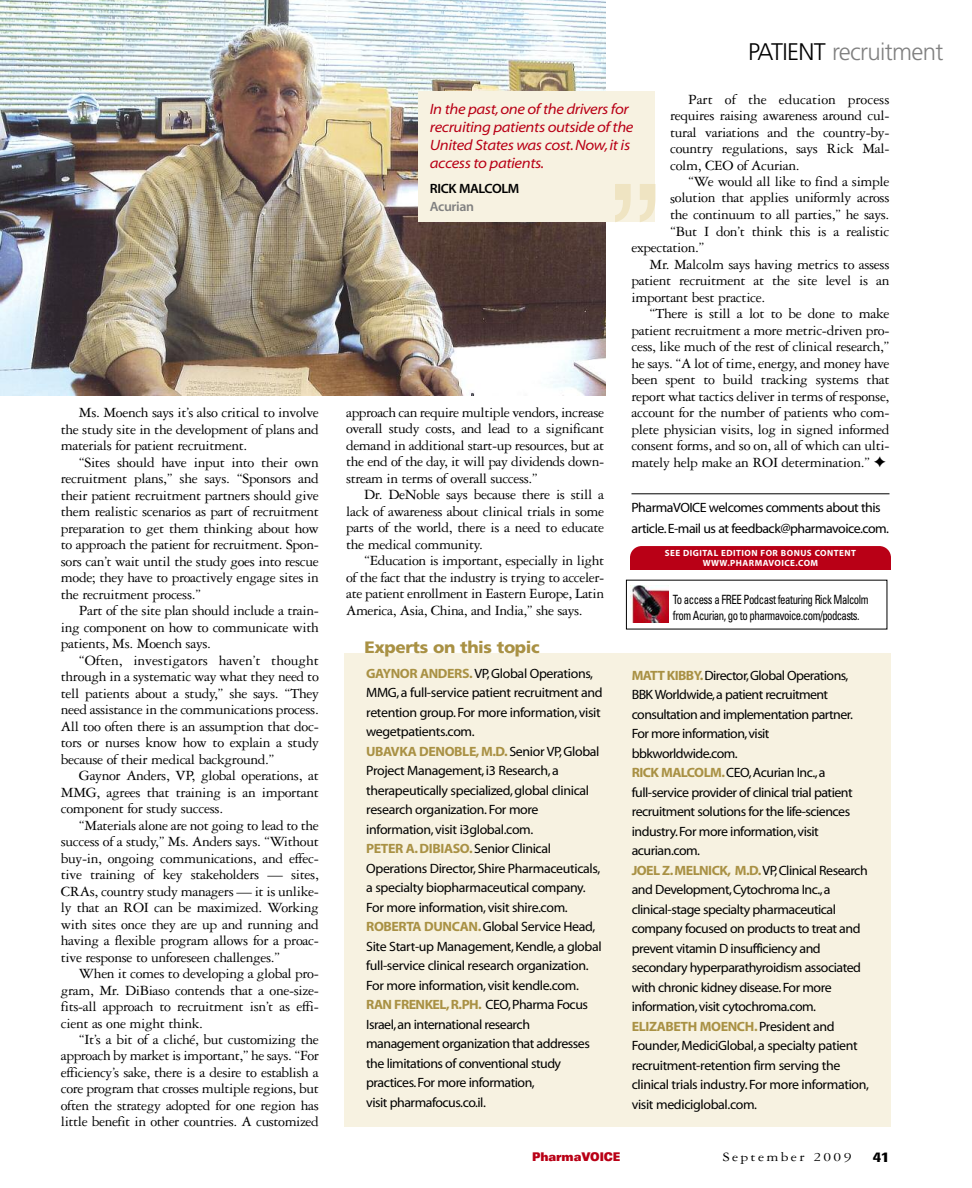
<style>
.page{position:relative;width:972px;height:1188px;background:#fff}
.page>*{position:absolute;margin:0;border:0;box-sizing:border-box;transform-origin:0 0}
.t1{font:150px "Helvetica";color:#efe4c2}
.t2{font:300 24px "Frutiger";letter-spacing:-.03em;color:#808080}
.t3{font:900 16.5px "Frutiger";letter-spacing:-.025em;color:#a99144}
.t4{font:15px/16.5px "Garamond Three";letter-spacing:-.025em;color:#000;text-align:justify}
.t5{font:15px/18px "Myriad MM It.215.wt.700.wd";letter-spacing:-.025em;color:#b90016}
.t6{font:13.5px/19.5px "Myriad MM.400.wt.600.wd";letter-spacing:-.035em;color:#000}
.t7{font:13.5px "Myriad MM.700.wt.600.wd";letter-spacing:-.03em;color:#a99144}
.t8{font:13.5px "Garamond Three";letter-spacing:.15em;color:#000;scale:1.15 1}
.t9{font:13.5px "Myriad MM.565.wt.600.wd";letter-spacing:-.025em;color:#000}
.t10{font:13.5px "Myriad MM.565.wt.600.wd";letter-spacing:-.025em;color:#808080}
.t11{font:700 condensed 13.5px "Univers";color:#000;scale:1.4 1}
.t12{font:condensed 12.75px/16.5px "Univers";letter-spacing:-.045em;color:#000;scale:.85 1}
.t13{font:900 expanded 12px "Univers";letter-spacing:-.015em;color:#b90016;scale:.75 1}
.t14{font:9px/10.4px "Myriad MM.700.wt.600.wd";letter-spacing:.05em;color:#fff;text-align:center}
.s1{color:#000}
.s2{font-family:"Myriad MM.700.wt.600.wd";color:#a99144}
.s3{font-family:"Myriad MM.400.wt.600.wd";color:#000}
</style>
<div class="page">
<hr style="left:632px;top:494px;width:258px;height:1px;background:#000">
<img style="left:1px;top:0;width:605px;height:395px">
<div style="left:418px;top:92px;width:237px;height:130px;background:#f7f2e1"></div>
<div style="left:345px;top:653px;width:546px;height:473px;background:#f7f2e1"></div>
<div style="left:630px;top:558px;width:261px;height:12px;background:#b90016"></div>
<div style="left:630px;top:546px;width:261px;height:23px;background:#b90016;border-radius:12px"></div>
<img style="left:631px;top:585px;width:37px;height:37px">
<p class="t4" style="left:61px;top:406px;width:260px;text-indent:18px">Ms. Moench says it’s also critical to involve the study site in the development of plans and materials for patient recruitment.</p>
<p class="t4" style="left:61px;top:455px;width:260px;text-indent:18px">“Sites should have input into their own recruitment plans,” she says. “Sponsors and their patient recruitment partners should give them realistic scenarios as part of recruitment preparation to get them thinking about how to approach the patient for recruitment. Spon&shy;sors can’t wait until the study goes into rescue mode; they have to proactively engage sites in the recruitment process.”</p>
<p class="t4" style="left:61px;top:604px;width:260px;text-indent:18px">Part of the site plan should include a train&shy;ing component on how to communicate with patients, Ms. Moench says.</p>
<p class="t4" style="left:61px;top:653px;width:260px;text-indent:18px">“Often, investigators haven’t thought through in a systematic way what they need to tell patients about a study,” she says. “They need assistance in the communications process.<br>All too often there is an assumption that doc&shy;tors or nurses know how to explain a study because of their medical background.”</p>
<p class="t4" style="left:61px;top:769px;width:260px;text-indent:18px">Gaynor Anders, VP, global operations, at MMG, agrees that training is an important component for study success.</p>
<p class="t4" style="left:61px;top:818px;width:260px;text-indent:18px">“Materials alone are not going to lead to the success of a study,” Ms. Anders says. “Without buy-in, ongoing communications, and effec&shy;tive training of key stakeholders — sites, CRAs, country study managers — it is unlike&shy;ly that an ROI can be maximized. Working with sites once they are up and running and having a flexible program allows for a proac&shy;tive response to unforeseen challenges.”</p>
<p class="t4" style="left:61px;top:967px;width:260px;text-indent:18px">When it comes to developing a global pro&shy;gram, Mr. DiBiaso contends that a one-size&shy;fits-all approach to recruitment isn’t as effi&shy;cient as one might think.</p>
<p class="t4" style="left:61px;top:1033px;width:260px;text-indent:18px">“It’s a bit of a cliché, but customizing the approach by market is important,” he says. “For efficiency’s sake, there is a desire to establish a core program that crosses multiple regions, but often the strategy adopted for one region has little benefit in other countries. A customized</p>
<h2 class="t2" style="left:748px;top:42px;width:197px"><span class="s1">PATIENT</span> recruitment</h2>
<p class="t4" style="left:670px;top:92px;width:221px;text-indent:18px">Part of the education process requires raising awareness around cul&shy;tural variations and the country-by&shy;country regulations, says Rick Mal&shy;colm, CEO of Acurian.</p>
<p class="t4" style="left:688px;top:175px;width:203px">“We would all like to find a simple</p>
<p class="t4" style="left:670px;top:191px;width:221px">solution that applies uniformly across</p>
<p class="t4" style="left:670px;top:208px;width:221px">the continuum to all parties,” he says.</p>
<p class="t4" style="left:670px;top:224px;width:221px">“But I don’t think this is a realistic</p>
<p class="t4" style="left:632px;top:241px;width:75px">expectation.”</p>
<p class="t4" style="left:650px;top:257px;width:241px">Mr. Malcolm says having metrics to assess</p>
<p class="t4" style="left:632px;top:274px;width:260px">patient recruitment at the site level is an</p>
<p class="t4" style="left:632px;top:290px;width:135px">important best practice.</p>
<p class="t4" style="left:650px;top:307px;width:241px">“There is still a lot to be done to make</p>
<p class="t4" style="left:631px;top:323px;width:260px">patient recruitment a more metric-driven pro-</p>
<p class="t4" style="left:632px;top:340px;width:260px">cess, like much of the rest of clinical research,”</p>
<p class="t4" style="left:631px;top:356px;width:260px">he says. “A lot of time, energy, and money have</p>
<p class="t4" style="left:631px;top:373px;width:260px">been spent to build tracking systems that</p>
<p class="t4" style="left:631px;top:389px;width:259px">report what tactics deliver in terms of response,</p>
<p class="t4" style="left:632px;top:406px;width:260px">account for the number of patients who com-</p>
<p class="t4" style="left:631px;top:422px;width:259px">plete physician visits, log in signed informed</p>
<p class="t4" style="left:631px;top:439px;width:260px">consent forms, and so on, all of which can ulti-</p>
<p class="t4" style="left:631px;top:455px;width:256px">mately help make an ROI determination.” ✦</p>
<p class="t6" style="left:632px;top:498px;width:259px;line-height:21px">PharmaVOICE welcomes comments about this article.E-mail us at feedback@pharmavoice.com.</p>
<p class="t5" style="left:430px;top:101px;width:205px">In the past,one of the drivers for recruiting patients outside of the<br>United States was cost.Now,it is access to patients.</p>
<p class="t9" style="left:430px;top:184px;width:91px">RICK MALCOLM</p>
<p class="t10" style="left:430px;top:202px;width:46px">Acurian</p>
<h1 class="t1" style="left:611px;top:184px;width:51px">”</h1>
<p class="t4" style="left:346px;top:406px;width:260px">approach can require multiple vendors, increase overall study costs, and lead to a significant demand in additional start-up resources, but at the end of the day, it will pay dividends down&shy;stream in terms of overall success.”</p>
<p class="t4" style="left:346px;top:488px;width:260px;text-indent:18px">Dr. DeNoble says because there is still a lack of awareness about clinical trials in some parts of the world, there is a need to educate the medical community.</p>
<p class="t4" style="left:346px;top:554px;width:260px;text-indent:18px">“Education is important, especially in light of the fact that the industry is trying to acceler&shy;ate patient enrollment in Eastern Europe, Latin America, Asia, China, and India,” she says.</p>
<p class="t14" style="left:665px;top:548px;width:193px">SEE DIGITAL EDITION FOR BONUS CONTENT<br>WWW.PHARMAVOICE.COM</p>
<p class="t12" style="left:673px;top:592px;width:232px">To access a FREE Podcast featuring Rick Malcolm from Acurian, go to pharmavoice.com/podcasts.</p>
<p class="t3" style="left:365px;top:640px;width:177px">Experts on this topic</p>
<p class="t6" style="left:366px;top:665px;width:238px"><span class="s2">GAYNOR ANDERS.</span>VP,Global Operations, MMG,a full-service patient recruitment and retention group.For more information,visit wegetpatients.com.</p>
<p class="t7" style="left:366px;top:746px;width:235px">UBAVKA DENOBLE,M.D.<span class="s3">Senior VP,Global</span></p>
<p class="t6" style="left:366px;top:762px;width:224px">Project Management,i3 Research,a therapeutically specialized,global clinical research organization.For more information,visit i3global.com.</p>
<p class="t7" style="left:366px;top:844px;width:186px">PETER A.DIBIASO.<span class="s3">Senior Clinical</span></p>
<p class="t6" style="left:366px;top:860px;width:237px">Operations Director,Shire Pharmaceuticals, a specialty biopharmaceutical company.<br>For more information,visit shire.com.<br><span class="s2">ROBERTA DUNCAN.</span>Global Service Head, Site Start-up Management,Kendle,a global full-service clinical research organization.<br>For more information,visit kendle.com.</p>
<p class="t7" style="left:366px;top:1000px;width:223px">RAN FRENKEL,R.PH. <span class="s3">CEO,Pharma Focus</span></p>
<p class="t6" style="left:366px;top:1016px;width:225px">Israel,an international research management organization that addresses the limitations of conventional study practices.For more information,<br>visit pharmafocus.co.il.</p>
<p class="t6" style="left:632px;top:667px;width:238px"><span class="s2">MATT KIBBY.</span>Director,Global Operations, BBK Worldwide,a patient recruitment consultation and implementation partner.<br>For more information,visit bbkworldwide.com.<br><span class="s2">RICK MALCOLM.</span>CEO,Acurian Inc.,a full-service provider of clinical trial patient recruitment solutions for the life-sciences industry.For more information,visit acurian.com.<br><span class="s2">JOEL Z.MELNICK, M.D.</span>VP,Clinical Research and Development,Cytochroma Inc.,a clinical-stage specialty pharmaceutical company focused on products to treat and prevent vitamin D insufficiency and secondary hyperparathyroidism associated with chronic kidney disease.For more information,visit cytochroma.com.</p>
<p class="t7" style="left:632px;top:1021px;width:205px">ELIZABETH MOENCH.<span class="s3">President and</span></p>
<p class="t6" style="left:632px;top:1037px;width:239px">Founder,MediciGlobal,a specialty patient recruitment-retention firm serving the clinical trials industry.For more information, visit mediciglobal.com.</p>
<p class="t13" style="left:532px;top:1153px;width:119px">PharmaVOICE</p>
<p class="t8" style="left:723px;top:1153px;width:113px">September 2009</p>
<p class="t11" style="left:873px;top:1152px;width:13px">41</p>
</div>
